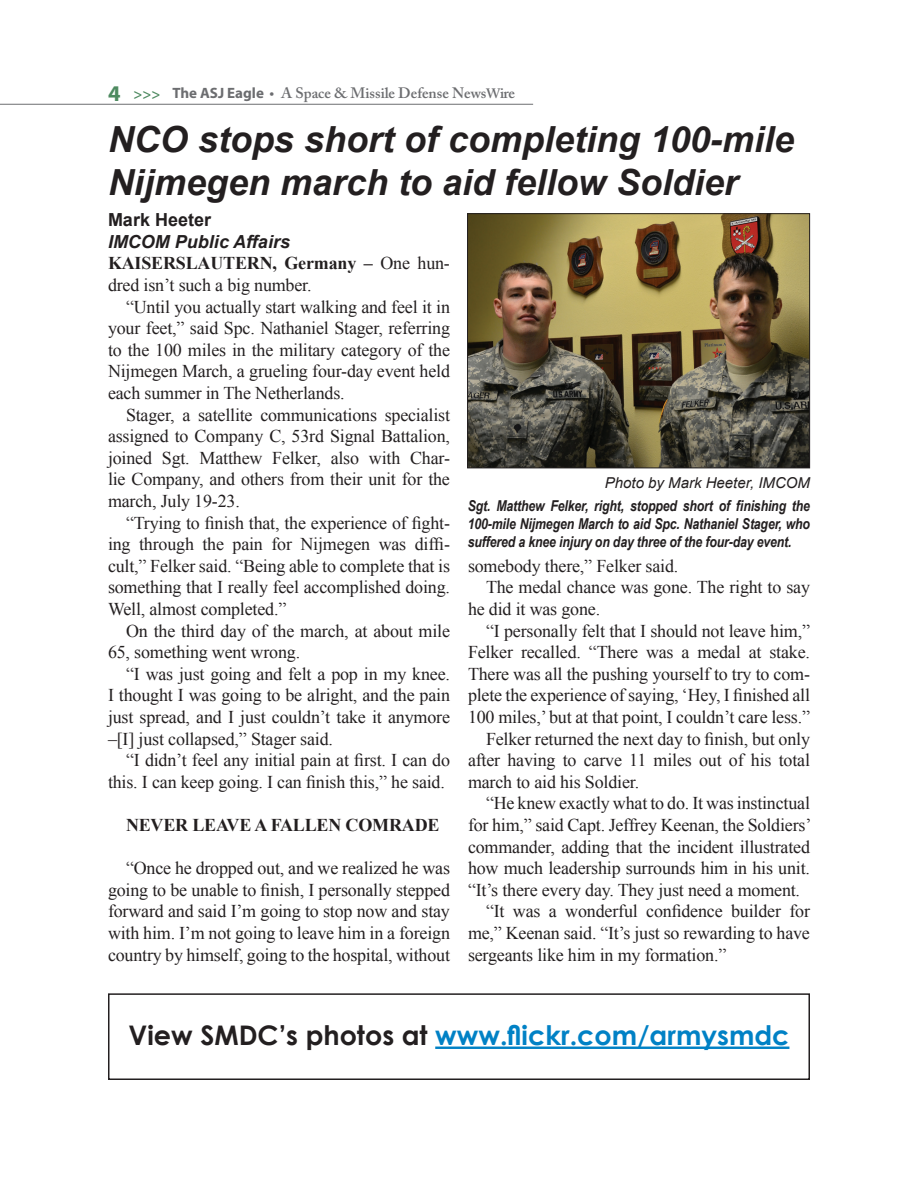
<style>
.page{position:relative;width:918px;height:1188px;background:#fff}
.page>*{position:absolute;margin:0;border:0;box-sizing:border-box;transform-origin:0 0}
.t1{font:italic 700 36px/43.2px "Arial";color:#231f20}
.t2{font:700 27px "Century Gothic";color:#0081c5}
.t3{font:18px/21.6px "Times New Roman";letter-spacing:-.01em;color:#231f20;text-align:justify}
.t4{font:700 18px "Times New Roman";letter-spacing:-.01em;color:#231f20}
.t5{font:italic 700 18px "Arial";color:#231f20}
.t6{font:700 18px "Arial";color:#231f20}
.t7{font:italic 700 15px/18px "Arial Narrow";letter-spacing:-.01em;color:#231f20;text-align:justify}
.t8{font:600 15px "Adobe Caslon Pro";color:#6c6d70}
.t9{font:italic 15px "Arial";color:#231f20}
.s1{font-family:"Myriad Pro";font-weight:700;font-size:22.5px;color:#4e8a60}
.s2{font-family:"Myriad Pro";color:#4e8a60}
.s3{font-family:"Myriad Pro";font-weight:700}
.s4{font-family:"Myriad Pro";font-style:italic}
.s5{font-size:13.5px}
.s6{font-weight:700}
.s7{color:#231f20}
</style>
<div class="page">
<img style="left:469px;top:215px;width:339px;height:251px">
<div style="left:467px;top:213px;width:343px;height:255px;border:1px solid #231f20"></div>
<hr style="left:435px;top:1047px;width:354px;height:2px;background:#0081c5">
<div style="left:108px;top:993px;width:702px;height:87px;border:2px solid #231f20"></div>
<hr style="left:0;top:104px;width:533px;height:1px;background:#6c6d70">
<p class="t8" style="left:108px;top:84px;width:409px"><span class="s1">4</span> <span class="s2">&gt;&gt;&gt;</span> <span class="s3">The ASJ Eagle</span> <span class="s4">•</span> A Space &amp; Missile Defense News<span class="s5">W</span>ire</p>
<h1 class="t1" style="left:108px;top:119px;width:688px">NCO stops short of completing 100-mile<br>Nijmegen march to aid fellow Soldier</h1>
<p class="t6" style="left:108px;top:208px;width:105px">Mark Heeter</p>
<p class="t5" style="left:108px;top:230px;width:184px">IMCOM Public Affairs</p>
<p class="t3" style="left:108px;top:252px;width:343px"><span class="s6">KAISERSLAUTERN, Germany –</span> One hun&shy;dred isn’t such a big number.</p>
<p class="t3" style="left:108px;top:296px;width:344px;text-indent:18px">“Until you actually start walking and feel it in your feet,” said Spc. Nathaniel Stager, referring to the 100 miles in the military category of the Nijmegen March, a grueling four-day event held each summer in The Netherlands.</p>
<p class="t3" style="left:108px;top:404px;width:344px;text-indent:18px">Stager, a satellite communications specialist assigned to Company C, 53rd Signal Battalion, joined Sgt. Matthew Felker, also with Char&shy;lie Company, and others from their unit for the march, July 19-23.</p>
<p class="t3" style="left:108px;top:512px;width:344px;text-indent:18px">“Trying to finish that, the experience of fight&shy;ing through the pain for Nijmegen was diffi&shy;cult,” Felker said. “Being able to complete that is something that I really feel accomplished doing.<br>Well, almost completed.”</p>
<p class="t3" style="left:108px;top:620px;width:344px;text-indent:18px">On the third day of the march, at about mile<br>65, something went wrong.</p>
<p class="t3" style="left:108px;top:663px;width:344px;text-indent:18px">“I was just going and felt a pop in my knee.<br>I thought I was going to be alright, and the pain just spread, and I just couldn’t take it anymore –[I] just collapsed,” Stager said.</p>
<p class="t3" style="left:108px;top:749px;width:344px;text-align:right">“I didn’t feel any initial pain at first. I can do this. I can keep going. I can finish this,” he said.</p>
<p class="t4" style="left:126px;top:813px;width:315px">NEVER LEAVE A FALLEN COMRADE</p>
<p class="t3" style="left:108px;top:857px;width:344px;text-indent:18px">“Once he dropped out, and we realized he was going to be unable to finish, I personally stepped forward and said I’m going to stop now and stay with him. I’m not going to leave him in a foreign country by himself, going to the hospital, without</p>
<p class="t9" style="left:605px;top:473px;width:207px">Photo by Mark Heeter, IMCOM</p>
<p class="t7" style="left:468px;top:496px;width:344px">Sgt. Matthew Felker, right, stopped short of finishing the 100-mile Nijmegen March to aid Spc. Nathaniel Stager, who suffered a knee injury on day three of the four-day event.</p>
<p class="t3" style="left:468px;top:555px;width:212px">somebody there,” Felker said.</p>
<p class="t3" style="left:486px;top:576px;width:326px">The medal chance was gone. The right to say</p>
<p class="t3" style="left:468px;top:598px;width:134px">he did it was gone.</p>
<p class="t3" style="left:486px;top:620px;width:325px">“I personally felt that I should not leave him,”</p>
<p class="t3" style="left:468px;top:641px;width:344px">Felker recalled. “There was a medal at stake.</p>
<p class="t3" style="left:468px;top:663px;width:343px">There was all the pushing yourself to try to com-</p>
<p class="t3" style="left:468px;top:684px;width:344px">plete the experience of saying, ‘Hey, I finished all</p>
<p class="t3" style="left:468px;top:706px;width:344px">100 miles,’ but at that point, I couldn’t care less.”</p>
<p class="t3" style="left:486px;top:728px;width:326px">Felker returned the next day to finish, but only</p>
<p class="t3" style="left:468px;top:749px;width:344px">after having to carve 11 miles out of his total</p>
<p class="t3" style="left:468px;top:771px;width:173px">march to aid his Soldier.</p>
<p class="t3" style="left:486px;top:792px;width:326px">“He knew exactly what to do. It was instinctual</p>
<p class="t3" style="left:468px;top:814px;width:345px">for him,” said Capt. Jeffrey Keenan, the Soldiers’</p>
<p class="t3" style="left:468px;top:836px;width:344px">commander, adding that the incident illustrated</p>
<p class="t3" style="left:468px;top:857px;width:344px">how much leadership surrounds him in his unit.</p>
<p class="t3" style="left:468px;top:879px;width:334px">“It’s there every day. They just need a moment.</p>
<p class="t3" style="left:486px;top:900px;width:326px">“It was a wonderful confidence builder for</p>
<p class="t3" style="left:468px;top:922px;width:343px">me,” Keenan said. “It’s just so rewarding to have</p>
<p class="t3" style="left:468px;top:944px;width:260px">sergeants like him in my formation.”</p>
<h2 class="t2" style="left:129px;top:1015px;width:662px"><span class="s7">View SMDC’s photos at</span> www.flickr.com/armysmdc</h2>
</div>
